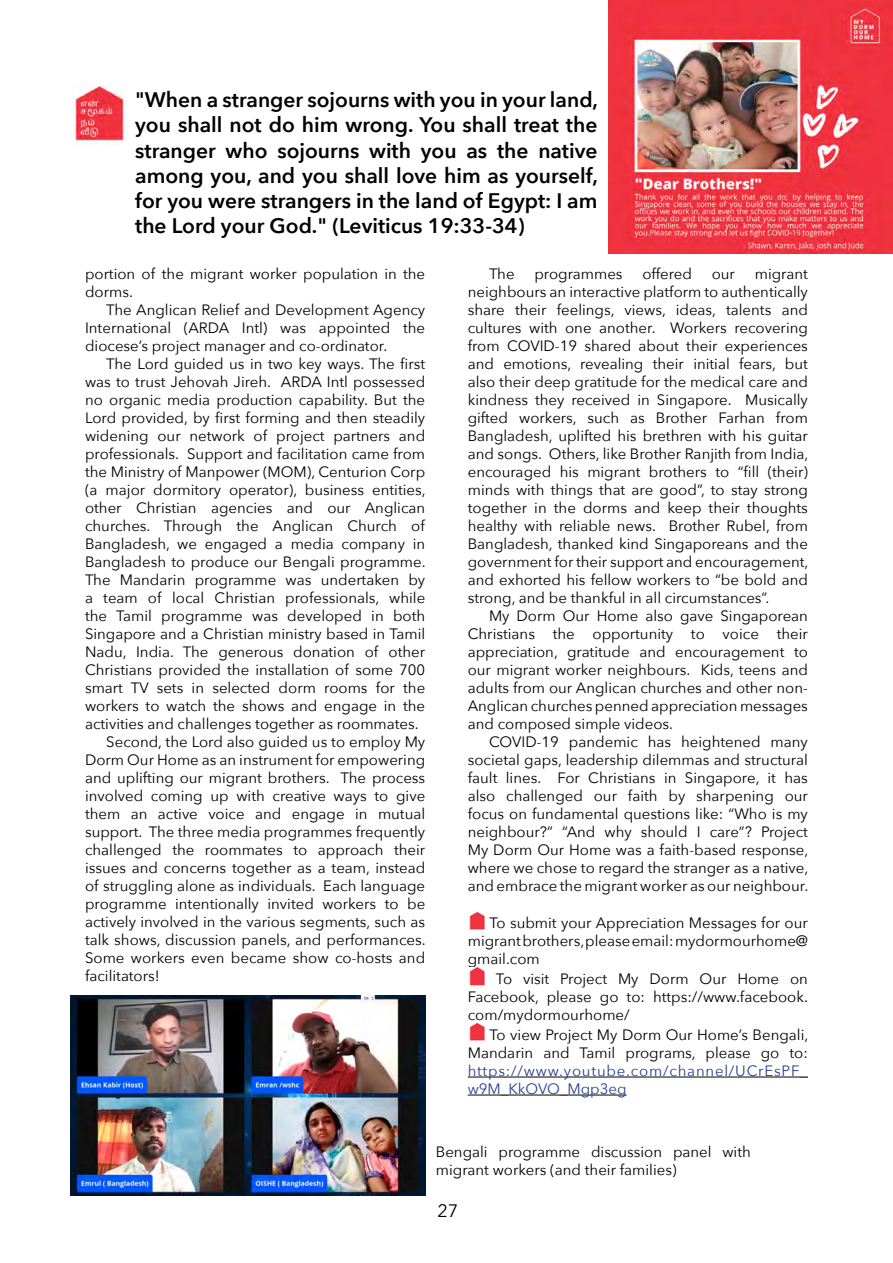
<style>
.page{position:relative;width:893px;height:1263px;background:#fff}
.page>*{position:absolute;margin:0;border:0;box-sizing:border-box;transform-origin:0 0}
.t1{font:600 21px/25.2px "Avenir Next";color:#000;text-align:justify}
.t2{font:18px "Avenir Next";color:#000}
.t3{font:15px/18px "Avenir Next";color:#000;text-align:justify}
.t4{font:15px/18px "Avenir Next";letter-spacing:.05em;color:#25408f}
</style>
<div class="page">
<img style="left:73px;top:85px;width:55px;height:60px">
<hr style="left:468px;top:1077px;width:340px;height:1px;background:#000">
<hr style="left:468px;top:1095px;width:159px;height:1px;background:#000">
<img style="left:469px;top:912px;width:16px;height:18px">
<img style="left:469px;top:967px;width:16px;height:19px">
<img style="left:469px;top:1023px;width:16px;height:18px">
<img style="left:70px;top:995px;width:355px;height:200px">
<img style="left:608px;top:0;width:285px;height:253px">
<p class="t1" style="left:135px;top:87px;width:464px">"When a stranger sojourns with you in your land, you shall not do him wrong. You shall treat the stranger who sojourns with you as the native among you, and you shall love him as yourself, for you were strangers in the land of Egypt: I am the Lord your God." (Leviticus 19:33-34)</p>
<p class="t3" style="left:489px;top:264px;width:27px">The</p>
<p class="t3" style="left:534px;top:264px;width:90px">programmes</p>
<p class="t3" style="left:642px;top:264px;width:51px">offered</p>
<p class="t3" style="left:712px;top:264px;width:25px">our</p>
<p class="t3" style="left:85px;top:264px;width:342px">portion of the migrant worker population in the dorms.</p>
<p class="t3" style="left:85px;top:300px;width:342px;text-indent:21px">The Anglican Relief and Development Agency International (ARDA Intl) was appointed the diocese’s project manager and co-ordinator.</p>
<p class="t3" style="left:106px;top:354px;width:320px">The Lord guided us in two key ways. The first</p>
<p class="t3" style="left:85px;top:372px;width:342px">was to trust Jehovah Jireh. ARDA Intl possessed</p>
<p class="t3" style="left:85px;top:390px;width:342px">no organic media production capability. But the</p>
<p class="t3" style="left:85px;top:408px;width:342px">Lord provided, by first forming and then steadily</p>
<p class="t3" style="left:85px;top:426px;width:342px">widening our network of project partners and</p>
<p class="t3" style="left:85px;top:444px;width:342px">professionals. Support and facilitation came from</p>
<p class="t3" style="left:85px;top:462px;width:342px">the Ministry of Manpower (MOM), Centurion Corp</p>
<p class="t3" style="left:85px;top:480px;width:342px">(a major dormitory operator), business entities,</p>
<p class="t3" style="left:85px;top:498px;width:342px">other Christian agencies and our Anglican</p>
<p class="t3" style="left:85px;top:516px;width:341px">churches. Through the Anglican Church of</p>
<p class="t3" style="left:85px;top:534px;width:342px">Bangladesh, we engaged a media company in</p>
<p class="t3" style="left:85px;top:552px;width:342px">Bangladesh to produce our Bengali programme.</p>
<p class="t3" style="left:85px;top:570px;width:342px">The Mandarin programme was undertaken by</p>
<p class="t3" style="left:85px;top:588px;width:342px">a team of local Christian professionals, while</p>
<p class="t3" style="left:85px;top:606px;width:342px">the Tamil programme was developed in both</p>
<p class="t3" style="left:85px;top:624px;width:342px">Singapore and a Christian ministry based in Tamil</p>
<p class="t3" style="left:85px;top:642px;width:342px">Nadu, India. The generous donation of other</p>
<p class="t3" style="left:85px;top:660px;width:342px">Christians provided the installation of some 700</p>
<p class="t3" style="left:85px;top:678px;width:342px">smart TV sets in selected dorm rooms for the</p>
<p class="t3" style="left:85px;top:696px;width:342px">workers to watch the shows and engage in the</p>
<p class="t3" style="left:85px;top:714px;width:335px">activities and challenges together as roommates.</p>
<p class="t3" style="left:106px;top:732px;width:320px">Second, the Lord also guided us to employ My</p>
<p class="t3" style="left:85px;top:750px;width:342px">Dorm Our Home as an instrument for empowering</p>
<p class="t3" style="left:85px;top:768px;width:342px">and uplifting our migrant brothers. The process</p>
<p class="t3" style="left:85px;top:786px;width:342px">involved coming up with creative ways to give</p>
<p class="t3" style="left:85px;top:804px;width:342px">them an active voice and engage in mutual</p>
<p class="t3" style="left:85px;top:822px;width:342px">support. The three media programmes frequently</p>
<p class="t3" style="left:85px;top:840px;width:342px">challenged the roommates to approach their</p>
<p class="t3" style="left:85px;top:858px;width:342px">issues and concerns together as a team, instead</p>
<p class="t3" style="left:85px;top:876px;width:342px">of struggling alone as individuals. Each language</p>
<p class="t3" style="left:85px;top:894px;width:342px">programme intentionally invited workers to be</p>
<p class="t3" style="left:85px;top:912px;width:342px">actively involved in the various segments, such as</p>
<p class="t3" style="left:85px;top:930px;width:342px">talk shows, discussion panels, and performances.</p>
<p class="t3" style="left:85px;top:948px;width:342px">Some workers even became show co-hosts and</p>
<p class="t3" style="left:85px;top:966px;width:76px">facilitators!</p>
<p class="t3" style="left:468px;top:264px;width:342px;text-indent:287px">migrant neighbours an interactive platform to authentically share their feelings, views, ideas, talents and cultures with one another. Workers recovering from COVID-19 shared about their experiences and emotions, revealing their initial fears, but also their deep gratitude for the medical care and kindness they received in Singapore. Musically gifted workers, such as Brother Farhan from Bangladesh, uplifted his brethren with his guitar and songs. Others, like Brother Ranjith from India, encouraged his migrant brothers to “fill (their) minds with things that are good”, to stay strong together in the dorms and keep their thoughts healthy with reliable news. Brother Rubel, from Bangladesh, thanked kind Singaporeans and the government for their support and encouragement, and exhorted his fellow workers to “be bold and strong, and be thankful in all circumstances”.</p>
<p class="t3" style="left:468px;top:606px;width:342px;text-indent:21px">My Dorm Our Home also gave Singaporean Christians the opportunity to voice their appreciation, gratitude and encouragement to our migrant worker neighbours. Kids, teens and adults from our Anglican churches and other non-Anglican churches penned appreciation messages and composed simple videos.</p>
<p class="t3" style="left:468px;top:732px;width:342px;text-indent:21px">COVID-19 pandemic has heightened many societal gaps, leadership dilemmas and structural fault lines. For Christians in Singapore, it has also challenged our faith by sharpening our focus on fundamental questions like: “Who is my neighbour?” “And why should I care”? Project My Dorm Our Home was a faith-based response, where we chose to regard the stranger as a native, and embrace the migrant worker as our neighbour.</p>
<p class="t3" style="left:468px;top:913px;width:342px;text-indent:22px">To submit your Appreciation Messages for our migrant brothers, please email: mydormourhome@ gmail.com</p>
<p class="t3" style="left:468px;top:969px;width:342px;text-indent:28px">To visit Project My Dorm Our Home on Facebook, please go to: https://www.facebook. com/mydormourhome/</p>
<p class="t3" style="left:468px;top:1025px;width:342px;text-align:right">To view Project My Dorm Our Home’s Bengali,<br>Mandarin and Tamil programs, please go to:</p>
<p class="t4" style="left:468px;top:1061px;width:341px">https://www.youtube.com/channel/UCrEsPF_ w9M_KkOVO_Mgp3eg</p>
<p class="t3" style="left:436px;top:1142px;width:317px">Bengali programme discussion panel with migrant workers (and their families)</p>
<p class="t2" style="left:437px;top:1196px;width:22px">27</p>
</div>
